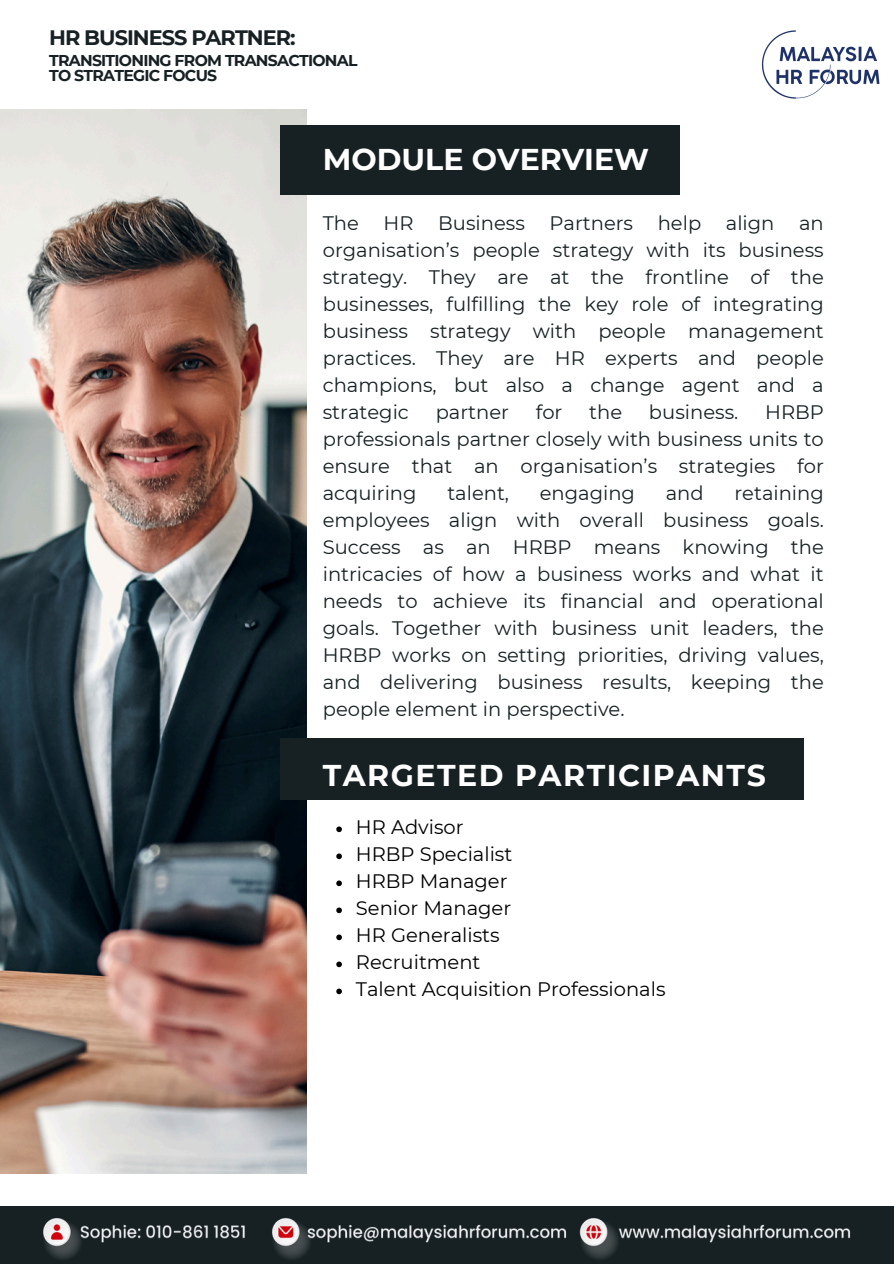
<style>
.page{position:relative;width:894px;height:1264px;background:#fff}
.page>*{position:absolute;margin:0;border:0;box-sizing:border-box;transform-origin:0 0}
.t1{font:700 30px "Montserrat";letter-spacing:.05em;color:#fff}
.t2{font:700 30px "Montserrat";color:#fff}
.t3{font:700 20.85px "Montserrat";letter-spacing:-.05em;color:#172124}
.t4{font:19.5px/27px "Montserrat";color:#172124;text-align:justify}
.t5{font:19.5px "Montserrat";color:#000}
.t6{font:700 15.6px "Montserrat";letter-spacing:-.05em;color:#172124}
</style>
<div class="page">
<img style="left:0;top:109px;width:306px;height:1064px">
<div style="left:280px;top:125px;width:399px;height:70px;background:#172124"></div>
<div style="left:0;top:1206px;width:893px;height:57px;background:#172124"></div>
<img style="left:43px;top:1218px;width:808px;height:41px">
<img style="left:761px;top:30px;width:119px;height:69px">
<div style="left:280px;top:738px;width:524px;height:62px;background:#172124"></div>
<svg style="left:336px;top:826px;width:6px;height:6px"></svg>
<svg style="left:336px;top:853px;width:6px;height:6px"></svg>
<svg style="left:336px;top:880px;width:6px;height:6px"></svg>
<svg style="left:336px;top:907px;width:6px;height:6px"></svg>
<svg style="left:336px;top:934px;width:6px;height:6px"></svg>
<svg style="left:336px;top:961px;width:6px;height:6px"></svg>
<svg style="left:336px;top:988px;width:6px;height:6px"></svg>
<p class="t3" style="left:49px;top:25px;width:248px">HR BUSINESS PARTNER:</p>
<p class="t6" style="left:49px;top:50px;width:310px">TRANSITIONING FROM TRANSACTIONAL</p>
<p class="t6" style="left:49px;top:65px;width:170px">TO STRATEGIC FOCUS</p>
<p class="t2" style="left:323px;top:141px;width:328px">MODULE OVERVIEW</p>
<h2 class="t4" style="left:323px;top:209px;width:38px">The</h2>
<h2 class="t4" style="left:383px;top:209px;width:31px">HR</h2>
<h2 class="t4" style="left:438px;top:209px;width:88px">Business</h2>
<h2 class="t4" style="left:549px;top:209px;width:85px">Partners</h2>
<h2 class="t4" style="left:657px;top:209px;width:45px">help</h2>
<h2 class="t4" style="left:725px;top:209px;width:50px">align</h2>
<h2 class="t4" style="left:323px;top:209px;width:502px;text-indent:476px">an organisation’s people strategy with its business strategy. They are at the frontline of the businesses, fulfilling the key role of integrating business strategy with people management practices. They are HR experts and people champions, but also a change agent and a strategic</h2>
<h2 class="t4" style="left:435px;top:398px;width:75px">partner</h2>
<h2 class="t4" style="left:535px;top:398px;width:28px">for</h2>
<h2 class="t4" style="left:589px;top:398px;width:34px">the</h2>
<h2 class="t4" style="left:648px;top:398px;width:91px">business.</h2>
<h2 class="t4" style="left:323px;top:398px;width:502px;text-indent:442px">HRBP professionals partner closely with business units to ensure that an organisation’s strategies for acquiring</h2>
<h2 class="t4" style="left:323px;top:479px;width:502px;text-indent:411px">retaining employees align with overall business goals.<br>Success as an HRBP means knowing the intricacies of how a business works and what it needs to achieve its financial and operational goals. Together with business unit leaders, the HRBP works on setting priorities, driving values, and delivering business results, keeping the people element in perspective.</h2>
<h2 class="t4" style="left:447px;top:479px;width:63px">talent,</h2>
<h2 class="t4" style="left:539px;top:479px;width:97px">engaging</h2>
<h2 class="t4" style="left:665px;top:479px;width:39px">and</h2>
<h1 class="t1" style="left:323px;top:756px;width:444px">TARGETED PARTICIPANTS</h1>
<h3 class="t5" style="left:356px;top:815px;width:109px">HR Advisor</h3>
<h1 class="t5" style="left:356px;top:842px;width:158px">HRBP Specialist</h1>
<p class="t5" style="left:356px;top:869px;width:153px">HRBP Manager</p>
<p class="t5" style="left:356px;top:896px;width:157px">Senior Manager</p>
<p class="t5" style="left:356px;top:923px;width:145px">HR Generalists</p>
<p class="t5" style="left:356px;top:950px;width:126px">Recruitment</p>
<p class="t5" style="left:356px;top:977px;width:311px">Talent Acquisition Professionals</p>
</div>
